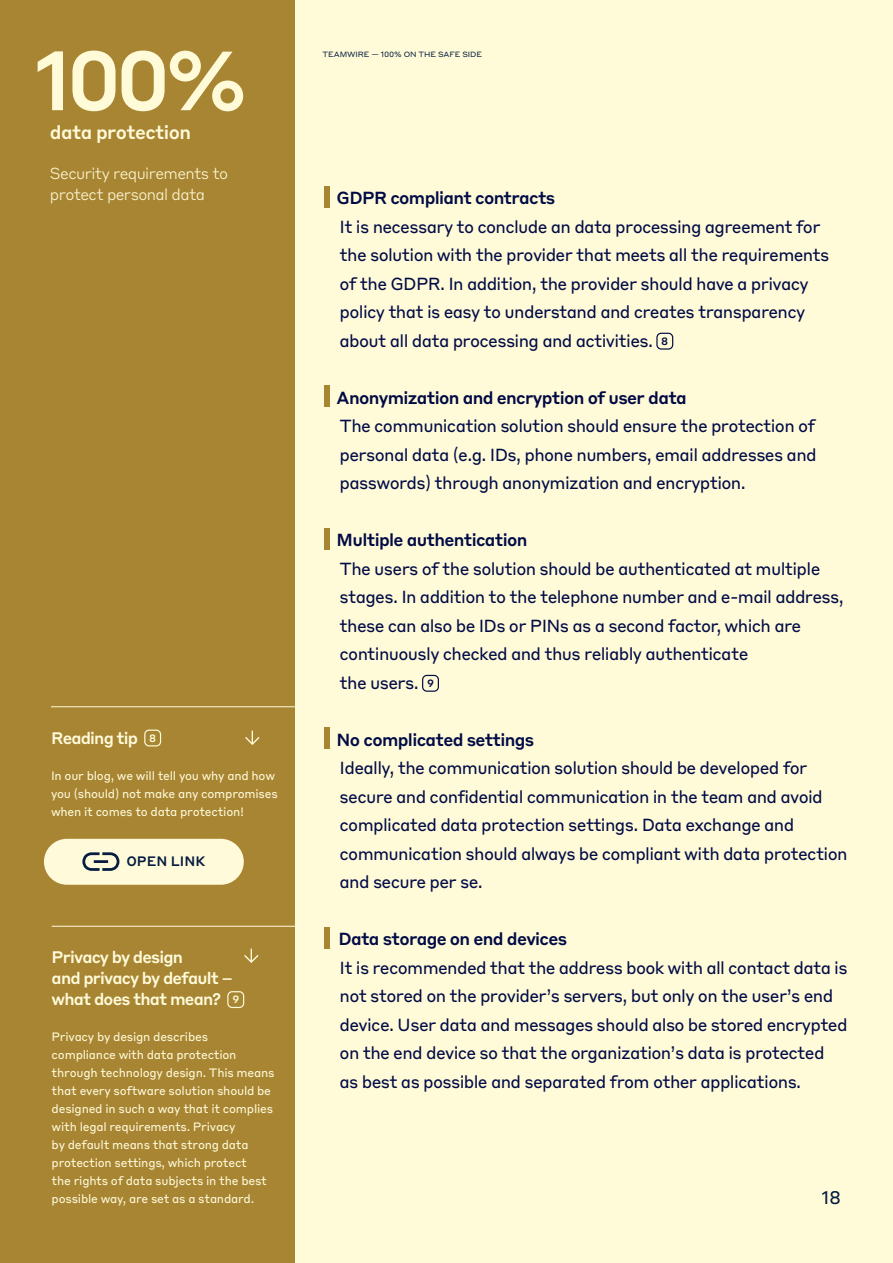
<style>
.page{position:relative;width:893px;height:1263px;background:#fffad7}
.page>*{position:absolute;margin:0;border:0;box-sizing:border-box;transform-origin:0 0}
.t1{font:500 82.5px "Styrene B";color:#fffad7}
.t2{font:500 18.75px "Styrene B";letter-spacing:-.03em;color:#fffad7}
.t3{font:18px "Styrene A";color:#061d41}
.t4{font:17.25px/28.5px "Styrene B";letter-spacing:-.04em;color:#000b46}
.t5{font:500 17.25px "Styrene B";letter-spacing:-.04em;color:#000b46}
.t6{font:500 17.25px "Styrene B";letter-spacing:-.04em;color:#000944}
.t7{font:500 16.5px/21px "Styrene B";letter-spacing:-.05em;color:#fffbda}
.t8{font:300 15.75px/21px "Styrene B";letter-spacing:-.04em;color:#fffad7}
.t9{font:500 13.5px "Styrene B";color:#061d41}
.t10{font:12px/18px "Styrene B";letter-spacing:-.02em;color:#fffbda}
.t11{font:7.5px "Styrene A";letter-spacing:-.01em;color:#061d41}
.s1{font-size:10.5px}
.s2{font-weight:500;font-size:10.5px}
</style>
<div class="page">
<div style="left:0;top:0;width:295px;height:1263px;background:#a88533"></div>
<div style="left:325px;top:186px;width:5px;height:22px;background:#a88533"></div>
<div style="left:656px;top:333px;width:17px;height:17px;border:1px solid #000b46;border-radius:4px"></div>
<div style="left:325px;top:386px;width:5px;height:21px;background:#a88533"></div>
<div style="left:325px;top:528px;width:5px;height:22px;background:#a88533"></div>
<div style="left:422px;top:675px;width:17px;height:17px;border:1px solid #000b46;border-radius:4px"></div>
<div style="left:325px;top:728px;width:5px;height:21px;background:#a88533"></div>
<div style="left:325px;top:927px;width:5px;height:22px;background:#a88533"></div>
<svg style="left:244px;top:949px;width:14px;height:14px"></svg>
<div style="left:227px;top:991px;width:17px;height:17px;border:1px solid #fffbda;border-radius:4px"></div>
<hr style="left:52px;top:926px;width:243px;height:1px;background:#fffbda">
<div style="left:144px;top:729px;width:17px;height:17px;border:1px solid #fffbda;border-radius:4px"></div>
<svg style="left:245px;top:731px;width:15px;height:14px"></svg>
<hr style="left:51px;top:706px;width:244px;height:1px;background:#fffbda">
<div style="left:44px;top:839px;width:200px;height:46px;background:#fffbda;border-radius:23px"></div>
<svg style="left:82px;top:852px;width:37px;height:19px"></svg>
<h1 class="t1" style="left:34px;top:47px;width:215px">100%</h1>
<p class="t2" style="left:50px;top:125px;width:143px">data protection</p>
<p class="t8" style="left:50px;top:165px;width:180px">Security requirements to protect personal data</p>
<p class="t7" style="left:51px;top:728px;width:107px">Reading tip <span class="s1">8</span></p>
<p class="t10" style="left:51px;top:767px;width:228px">In our blog, we will tell you why and how you (should) not make any compromises when it comes to data protection!</p>
<p class="t9" style="left:126px;top:856px;width:80px">OPEN LINK</p>
<p class="t7" style="left:52px;top:948px;width:189px">Privacy by design<br>and privacy by default – what does that mean? <span class="s1">9</span></p>
<p class="t10" style="left:52px;top:1028px;width:225px">Privacy by design describes compliance with data protection through technology design. This means that every software solution should be designed in such a way that it complies with legal requirements. Privacy<br>by default means that strong data protection settings, which protect<br>the rights of data subjects in the best possible way, are set as a standard.</p>
<p class="t11" style="left:322px;top:50px;width:161px">TEAMWIRE — 100% ON THE SAFE SIDE</p>
<p class="t5" style="left:337px;top:191px;width:220px">GDPR compliant contracts</p>
<p class="t4" style="left:340px;top:213px;width:491px">It is necessary to conclude an data processing agreement for the solution with the provider that meets all the requirements of the GDPR. In addition, the provider should have a privacy policy that is easy to understand and creates transparency about all data processing and activities. <span class="s2">8</span></p>
<p class="t6" style="left:337px;top:390px;width:352px">Anonymization and encryption of user data</p>
<p class="t4" style="left:340px;top:413px;width:479px;text-align:justify">The communication solution should ensure the protection of personal data (e.g. IDs, phone numbers, email addresses and passwords) through anonymization and encryption.</p>
<p class="t5" style="left:337px;top:533px;width:192px">Multiple authentication</p>
<p class="t4" style="left:340px;top:555px;width:506px">The users of the solution should be authenticated at multiple stages. In addition to the telephone number and e-mail address, these can also be IDs or PINs as a second factor, which are continuously checked and thus reliably authenticate<br>the users. <span class="s2">9</span></p>
<p class="t5" style="left:337px;top:732px;width:199px">No complicated settings</p>
<p class="t4" style="left:340px;top:755px;width:510px">Ideally, the communication solution should be developed for secure and confidential communication in the team and avoid complicated data protection settings. Data exchange and communication should always be compliant with data protection and secure per se.</p>
<p class="t5" style="left:338px;top:932px;width:230px">Data storage on end devices</p>
<p class="t4" style="left:340px;top:954px;width:510px">It is recommended that the address book with all contact data is not stored on the provider’s servers, but only on the user’s end device. User data and messages should also be stored encrypted on the end device so that the organization’s data is protected as best as possible and separated from other applications.</p>
<p class="t3" style="left:821px;top:1187px;width:21px">18</p>
</div>
